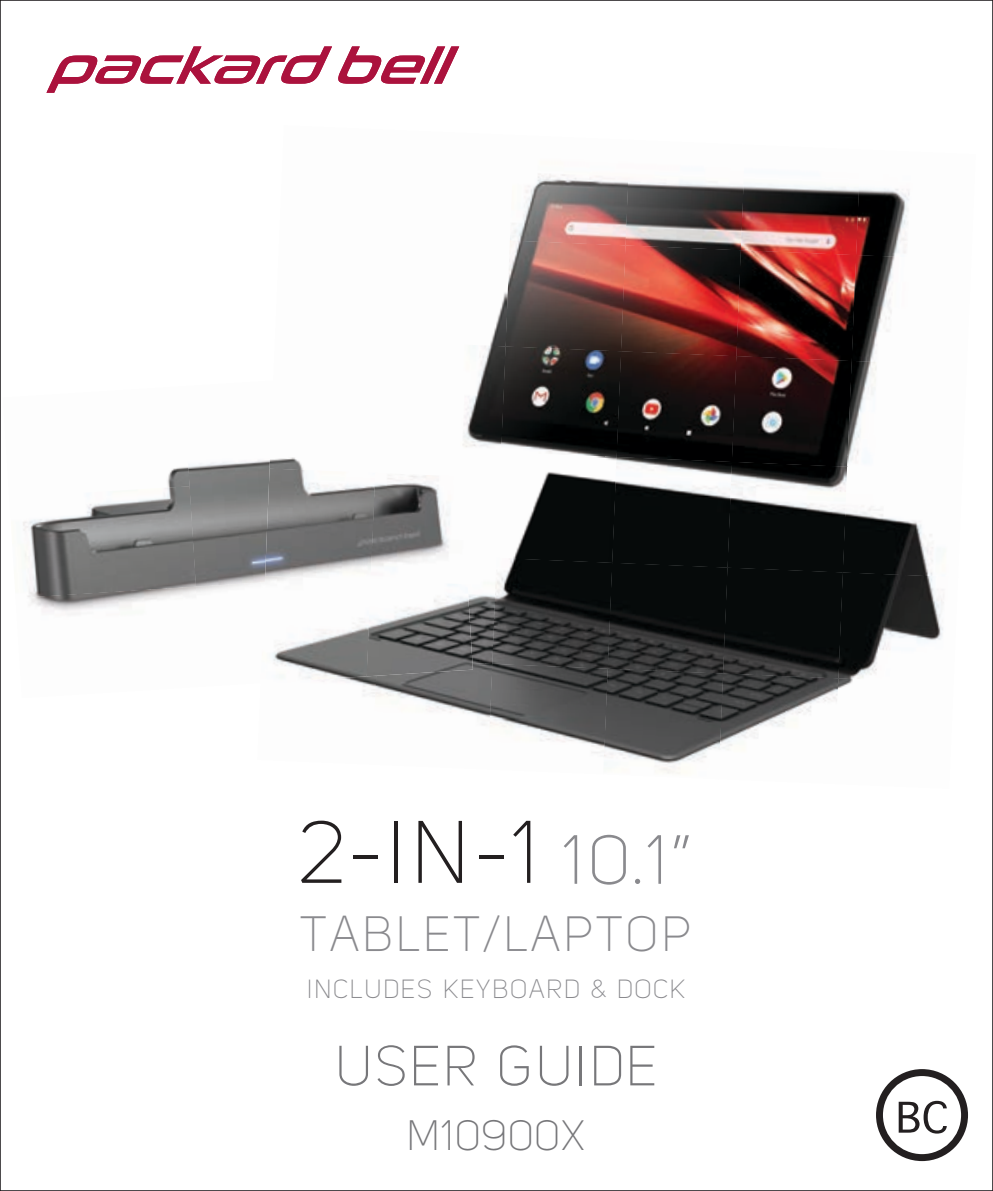
<style>
.page{position:relative;width:993px;height:1191px;background:#fff}
.page>*{position:absolute;margin:0;border:0;box-sizing:border-box;transform-origin:0 0}
.t1{font:87.5px "Uni Sans Light";color:#231f20}
.t2{font:56px "Uni Sans Light";letter-spacing:.025em;color:#77777a}
.t3{font:49px "Uni Sans Light";letter-spacing:.05em;color:#8a8a8e}
.t4{font:42px "Uni Sans Light";letter-spacing:.025em;color:#77777a}
.t5{font:25.9px "Uni Sans Light";letter-spacing:.05em;color:#8a8a8e}
.s1{font-size:68.6px;color:#8a8a8e}
</style>
<div class="page">
<svg style="left:876px;top:1069px;width:91px;height:92px"></svg>
<svg style="left:46px;top:46px;width:286px;height:47px"></svg>
<svg style="left:338px;top:46px;width:121px;height:38px"></svg>
<img style="left:510px;top:173px;width:115px;height:67px">
<img style="left:625px;top:180px;width:115px;height:65px">
<img style="left:740px;top:184px;width:115px;height:66px">
<img style="left:855px;top:188px;width:55px;height:67px">
<img style="left:491px;top:293px;width:14px;height:48px">
<img style="left:505px;top:240px;width:120px;height:106px">
<img style="left:621px;top:245px;width:120px;height:106px">
<img style="left:736px;top:250px;width:120px;height:106px">
<img style="left:851px;top:255px;width:44px;height:106px">
<img style="left:462px;top:341px;width:43px;height:106px">
<img style="left:501px;top:346px;width:120px;height:106px">
<img style="left:616px;top:351px;width:120px;height:106px">
<img style="left:731px;top:356px;width:120px;height:106px">
<img style="left:847px;top:361px;width:30px;height:106px">
<img style="left:513px;top:452px;width:103px;height:106px">
<img style="left:612px;top:457px;width:120px;height:106px">
<img style="left:727px;top:462px;width:120px;height:105px">
<img style="left:842px;top:467px;width:98px;height:105px">
<img style="left:473px;top:595px;width:19px;height:68px">
<img style="left:492px;top:558px;width:120px;height:106px">
<img style="left:607px;top:563px;width:120px;height:105px">
<img style="left:723px;top:567px;width:120px;height:106px">
<img style="left:838px;top:572px;width:106px;height:106px">
<img style="left:360px;top:676px;width:12px;height:20px">
<img style="left:372px;top:663px;width:120px;height:63px">
<img style="left:487px;top:664px;width:121px;height:89px">
<img style="left:603px;top:668px;width:120px;height:106px">
<img style="left:718px;top:673px;width:120px;height:101px">
<img style="left:833px;top:678px;width:27px;height:96px">
<img style="left:167px;top:467px;width:16px;height:19px">
<img style="left:183px;top:460px;width:86px;height:122px">
<img style="left:23px;top:486px;width:173px;height:100px">
<img style="left:27px;top:586px;width:169px;height:29px">
<img style="left:269px;top:457px;width:34px;height:11px">
<img style="left:265px;top:468px;width:105px;height:108px">
<img style="left:370px;top:475px;width:80px;height:94px">
<img style="left:260px;top:576px;width:111px;height:107px">
<img style="left:366px;top:580px;width:107px;height:96px">
<h1 class="t1" style="left:298px;top:803px;width:398px">2-IN-1 <span class="s1">10.1”</span></h1>
<h3 class="t3" style="left:300px;top:906px;width:393px">TABLET/LAPTOP</h3>
<p class="t5" style="left:307px;top:975px;width:380px">INCLUDES KEYBOARD &amp; DOCK</p>
<h2 class="t2" style="left:334px;top:1034px;width:324px">USER GUIDE</h2>
<h3 class="t4" style="left:406px;top:1111px;width:180px">M10900X</h3>
</div>
